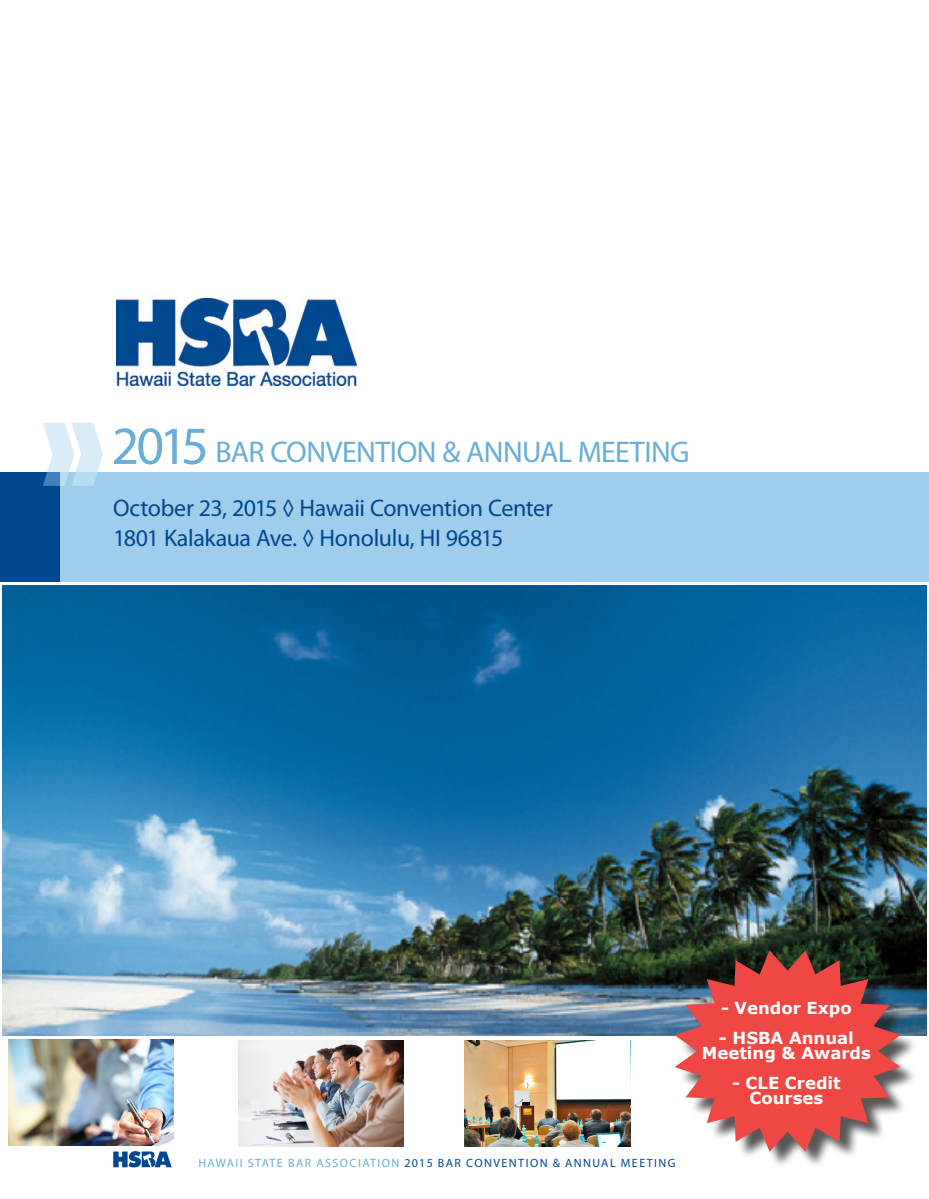
<style>
.page{position:relative;width:929px;height:1199px;background:#fff}
.page>*{position:absolute;margin:0;border:0;box-sizing:border-box;transform-origin:0 0}
.t1{font:30px "Myriad Pro";letter-spacing:-.02em;color:#6aadd5}
.t2{font:24px "Myriad Pro";letter-spacing:-.015em;color:#014890}
.t3{font:700 16.5px/15px "Verdana";color:#fff;text-align:center}
.t4{font:12px "Myriad Pro";letter-spacing:.12em;color:#014890}
.s1{font-size:54px}
.s2{color:#6aadd5}
</style>
<div class="page">
<svg style="left:113px;top:1151px;width:59px;height:16px"></svg>
<img style="left:117px;top:299px;width:240px;height:87px">
<div style="left:59px;top:472px;width:870px;height:110px;background:#a1cded"></div>
<div style="left:0;top:472px;width:59px;height:110px;background:#014890"></div>
<svg style="left:43px;top:423px;width:60px;height:63px"></svg>
<img style="left:3px;top:586px;width:923px;height:450px">
<img style="left:8px;top:1039px;width:166px;height:106px">
<img style="left:238px;top:1041px;width:166px;height:105px">
<img style="left:464px;top:1041px;width:167px;height:106px">
<div style="left:677px;top:952px;width:239px;height:216px;background:#231f20;opacity:.75"></div>
<svg style="left:674px;top:950px;width:226px;height:202px;background:#c35c5a"></svg>
<p class="t1" style="left:111px;top:434px;width:580px"><span class="s1">2015</span> BAR CONVENTION &amp; ANNUAL MEETING</p>
<p class="t2" style="left:113px;top:493px;width:441px">October 23, 2015 ◊ Hawaii Convention Center</p>
<p class="t2" style="left:113px;top:523px;width:392px">1801 Kalakaua Ave. ◊ Honolulu, HI 96815</p>
<p class="t4" style="left:198px;top:1156px;width:479px"><span class="s2">HAWAII STATE BAR ASSOCIATION</span> 2015 BAR CONVENTION &amp; ANNUAL MEETING</p>
<p class="t3" style="left:721px;top:1000px;width:132px">- Vendor Expo</p>
<p class="t3" style="left:702px;top:1030px;width:171px">- HSBA Annual<br>Meeting &amp; Awards</p>
<p class="t3" style="left:732px;top:1075px;width:110px">- CLE Credit<br>Courses</p>
</div>
